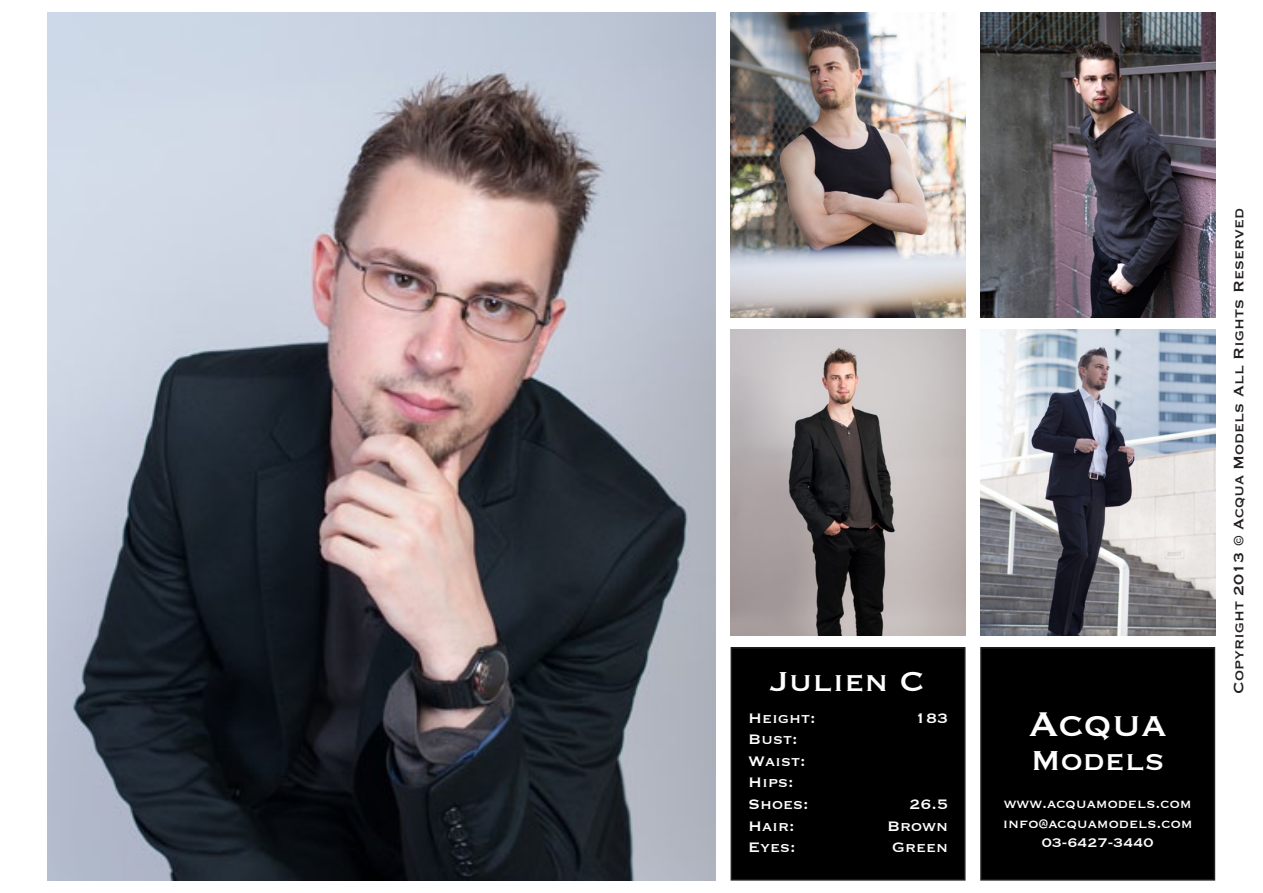
<style>
.page{position:relative;width:1263px;height:893px;background:#fff}
.page>*{position:absolute;margin:0;border:0;box-sizing:border-box;transform-origin:0 0}
.t1{font:45px "Copperplate";color:#fff}
.t2{font:36px "Copperplate";color:#fff}
.t3{font:18px "Copperplate";color:#fff}
.t4{font:18px "Copperplate";color:#231f20}
.t5{font:16.5px "Copperplate";color:#fff}
</style>
<div class="page">
<div style="left:981px;top:648px;width:233px;height:232px;background:#000"></div>
<div style="left:980px;top:647px;width:235px;height:234px;border:2px solid #231f20"></div>
<div style="left:731px;top:648px;width:234px;height:232px;background:#000"></div>
<div style="left:731px;top:647px;width:234px;height:234px;border:2px solid #231f20"></div>
<img style="left:48px;top:12px;width:668px;height:869px">
<img style="left:731px;top:12px;width:234px;height:306px">
<img style="left:980px;top:12px;width:235px;height:306px">
<img style="left:731px;top:330px;width:234px;height:305px">
<img style="left:980px;top:330px;width:235px;height:305px">
<p class="t2" style="left:770px;top:658px;width:157px">Julien C</p>
<p class="t3" style="left:748px;top:706px;width:69px">Height:</p>
<p class="t3" style="left:748px;top:728px;width:51px">Bust:</p>
<p class="t3" style="left:748px;top:749px;width:59px">Waist:</p>
<p class="t3" style="left:748px;top:771px;width:47px">Hips:</p>
<p class="t3" style="left:748px;top:792px;width:62px">Shoes:</p>
<p class="t3" style="left:748px;top:814px;width:48px">Hair:</p>
<p class="t3" style="left:748px;top:836px;width:49px">Eyes:</p>
<p class="t3" style="left:915px;top:706px;width:34px">183</p>
<p class="t3" style="left:909px;top:792px;width:40px">26.5</p>
<p class="t3" style="left:887px;top:814px;width:63px">Brown</p>
<p class="t3" style="left:892px;top:836px;width:58px">Green</p>
<p class="t1" style="left:1029px;top:694px;width:139px">Acqua</p>
<p class="t2" style="left:1031px;top:737px;width:136px">Models</p>
<p class="t5" style="left:1004px;top:792px;width:189px">www.acquamodels.com</p>
<p class="t5" style="left:1003px;top:812px;width:192px">info@acquamodels.com</p>
<p class="t5" style="left:1042px;top:832px;width:113px">03-6427-3440</p>
<p class="t4" style="left:1227px;top:694px;width:488px;rotate:-90deg">Copyright 2013 © Acqua Models All Rights Reserved</p>
</div>
